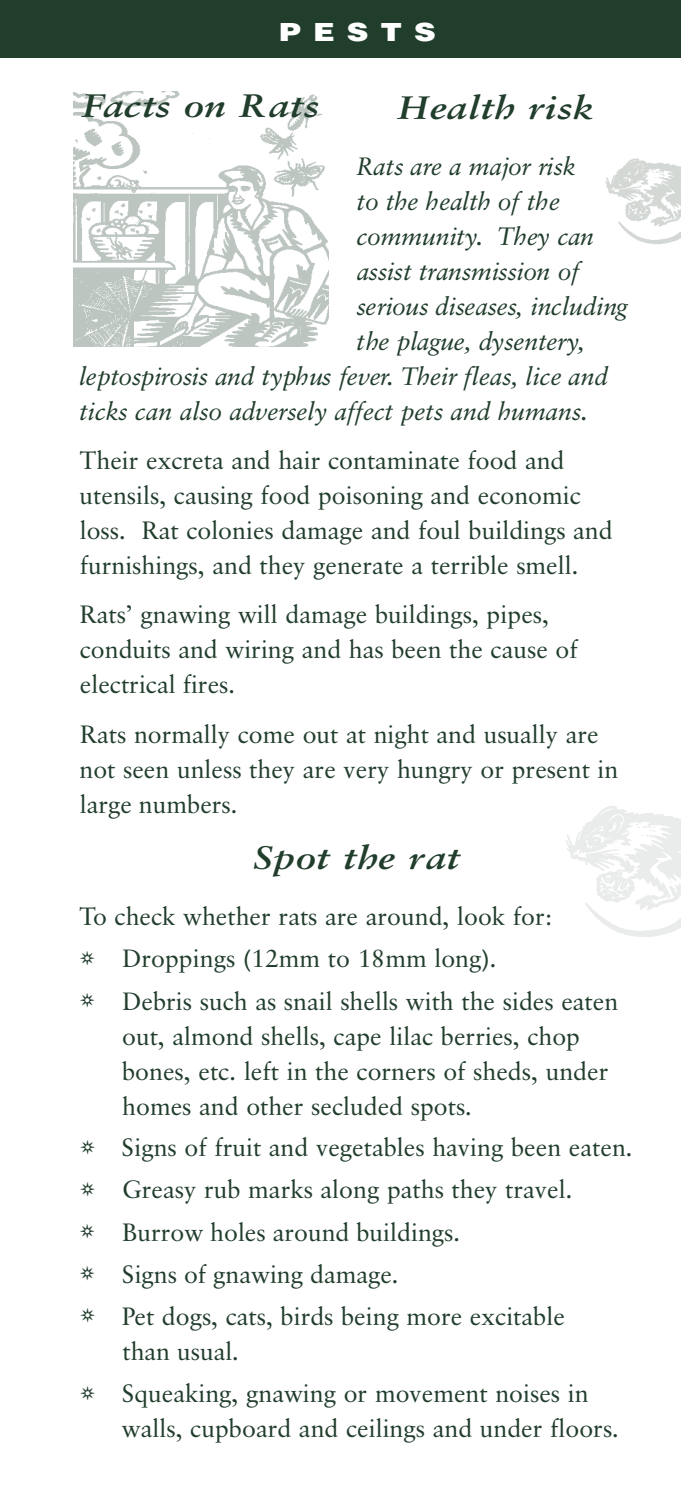
<style>
.page{position:relative;width:681px;height:1493px;background:#fff}
.page>*{position:absolute;margin:0;border:0;box-sizing:border-box;transform-origin:0 0}
.t1{font:italic 700 32.5px "Classical Garamond BT";letter-spacing:.015em;color:#213d2c;scale:1.2 1}
.t2{font:25px/35px "Classical Garamond BT";color:#213d2c}
.t3{font:italic 25px "Classical Garamond BT";color:#213d2c}
.t4{font:900 25px "Helvetica";color:#fff;scale:1.2 1}
</style>
<div class="page">
<div style="left:0;top:0;width:681px;height:58px;background:#213d2c"></div>
<img style="left:73px;top:91px;width:256px;height:255px">
<img style="left:566px;top:806px;width:115px;height:131px">
<img style="left:605px;top:158px;width:76px;height:86px">
<p class="t4" style="left:279px;top:23px;width:132px">P E S T S</p>
<h1 class="t1" style="left:398px;top:94px;width:164px">Health risk</h1>
<p class="t3" style="left:357px;top:156px;width:220px">Rats are a major risk</p>
<p class="t3" style="left:357px;top:191px;width:205px">to the health of the</p>
<p class="t3" style="left:357px;top:226px;width:239px">c o m m u n i t y. They can</p>
<p class="t3" style="left:357px;top:261px;width:224px">assist transmission of</p>
<p class="t3" style="left:357px;top:296px;width:272px">serious diseases, including</p>
<p class="t3" style="left:357px;top:331px;width:230px">the plague, dysentery,</p>
<p class="t3" style="left:80px;top:366px;width:530px">leptospirosis and typhus fever. Their fleas, lice and</p>
<p class="t3" style="left:80px;top:401px;width:510px">ticks can also adversely affect pets and humans.</p>
<p class="t2" style="left:80px;top:445px;width:534px">Their excreta and hair contaminate food and utensils, causing food poisoning and economic loss. Rat colonies damage and foul buildings and furnishings, and they generate a terrible smell.</p>
<p class="t2" style="left:79px;top:599px;width:500px">Rats’ gnawing will damage buildings, pipes, conduits and wiring and has been the cause of electrical fires.</p>
<p class="t2" style="left:79px;top:718px;width:540px">Rats normally come out at night and usually are not seen unless they are very hungry or present in large numbers.</p>
<h1 class="t1" style="left:254px;top:844px;width:174px">Spot the rat</h1>
<p class="t2" style="left:79px;top:897px;width:540px;line-height:42.2px">To check whether rats are around, look for:<br>❂ Droppings (12mm to 18mm long).<br>❂ Debris such as snail shells with the sides eaten</p>
<p class="t2" style="left:122px;top:1020px;width:488px">out, almond shells, cape lilac berries, chop bones, etc. left in the corners of sheds, under homes and other secluded spots.</p>
<p class="t2" style="left:79px;top:1128px;width:555px;line-height:42px">❂ Signs of fruit and vegetables having been eaten. ❂ Greasy rub marks along paths they travel.<br>❂ Burrow holes around buildings.<br>❂ Signs of gnawing damage.<br>❂ Pet dogs, cats, birds being more excitable</p>
<p class="t2" style="left:80px;top:1331px;width:510px;line-height:42.5px;text-indent:42px">than usual.<br>❂ Squeaking, gnawing or movement noises in</p>
<p class="t2" style="left:122px;top:1413px;width:499px">walls, cupboard and ceilings and under floors.</p>
<h1 class="t1" style="left:83px;top:93px;width:199px">Facts on Ra t s</h1>
</div>
